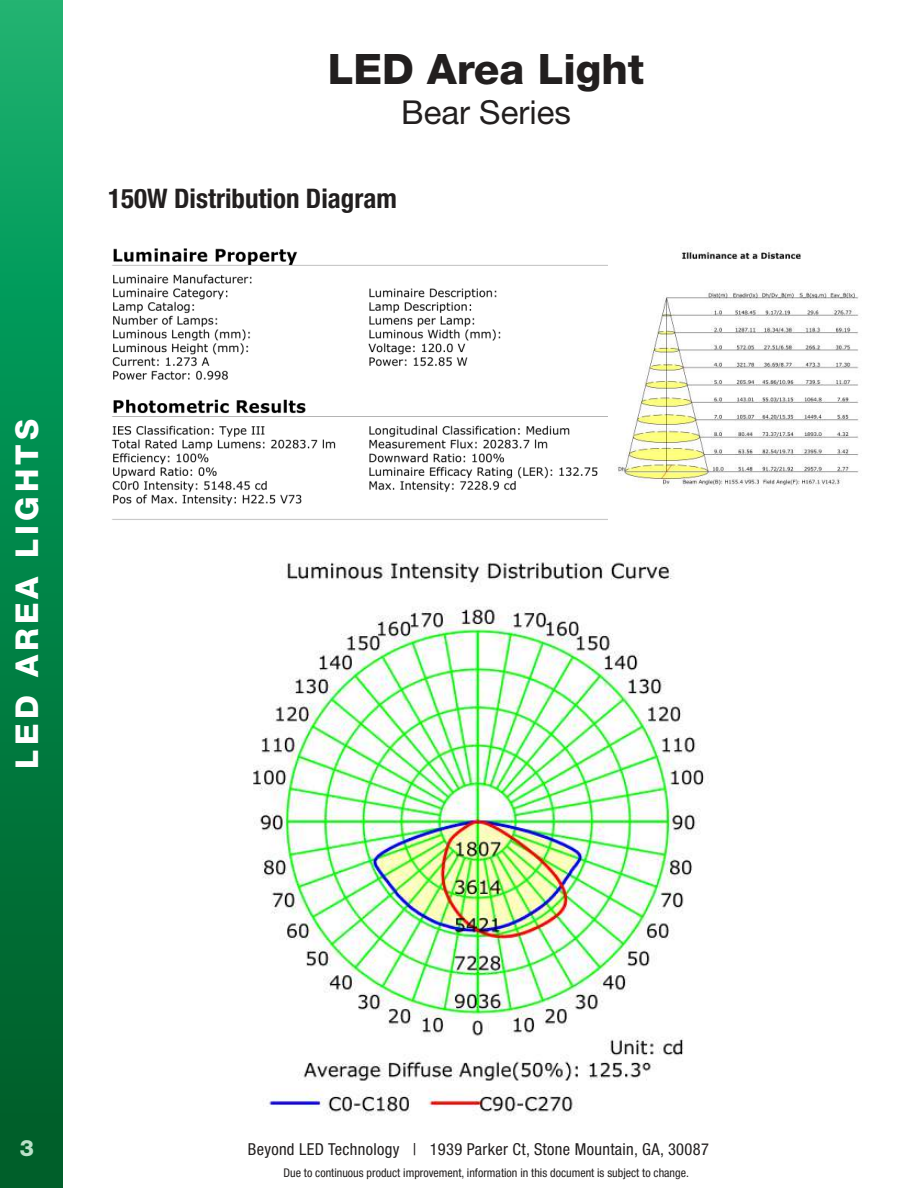
<style>
.page{position:relative;width:918px;height:1188px;background:#fff}
.page>*{position:absolute;margin:0;border:0;box-sizing:border-box;transform-origin:0 0}
.t1{font:800 42px "Helvetica Neue LT Std";color:#221f1f}
.t2{font:33px "Helvetica Neue LT Pro";color:#221f1f}
.t3{font:800 31.5px "Helvetica Neue LT Std";letter-spacing:.13em;color:#fff}
.t4{font:700 condensed 27px "Helvetica Neue LT Std";color:#221f1f}
.t5{font:800 22.5px "Helvetica Neue LT Std";color:#bbe1ca}
.t6{font:condensed 16.5px "Helvetica Neue LT Pro";letter-spacing:.02em;color:#221f1f}
.t7{font:condensed 12px "Helvetica Neue LT Pro";color:#221f1f}
</style>
<div class="page">
<img style="left:0;top:0;width:62px;height:1188px">
<img style="left:617px;top:250px;width:242px;height:238px">
<img style="left:253px;top:562px;width:455px;height:554px">
<img style="left:111px;top:248px;width:497px;height:272px">
<h1 class="t1" style="left:328px;top:53px;width:318px">LED Area Light</h1>
<h2 class="t2" style="left:401px;top:99px;width:171px">Bear Series</h2>
<h3 class="t4" style="left:108px;top:189px;width:290px">150W Distribution Diagram</h3>
<h3 class="t3" style="left:15px;top:769px;width:351px;rotate:-90deg">LED AREA LIGHTS</h3>
<h3 class="t5" style="left:20px;top:1139px;width:16px">3</h3>
<h3 class="t6" style="left:248px;top:1143px;width:463px">Beyond LED Technology | 1939 Parker Ct, Stone Mountain, GA, 30087</h3>
<p class="t7" style="left:284px;top:1168px;width:407px">Due to continuous product improvement, information in this document is subject to change.</p>
</div>
